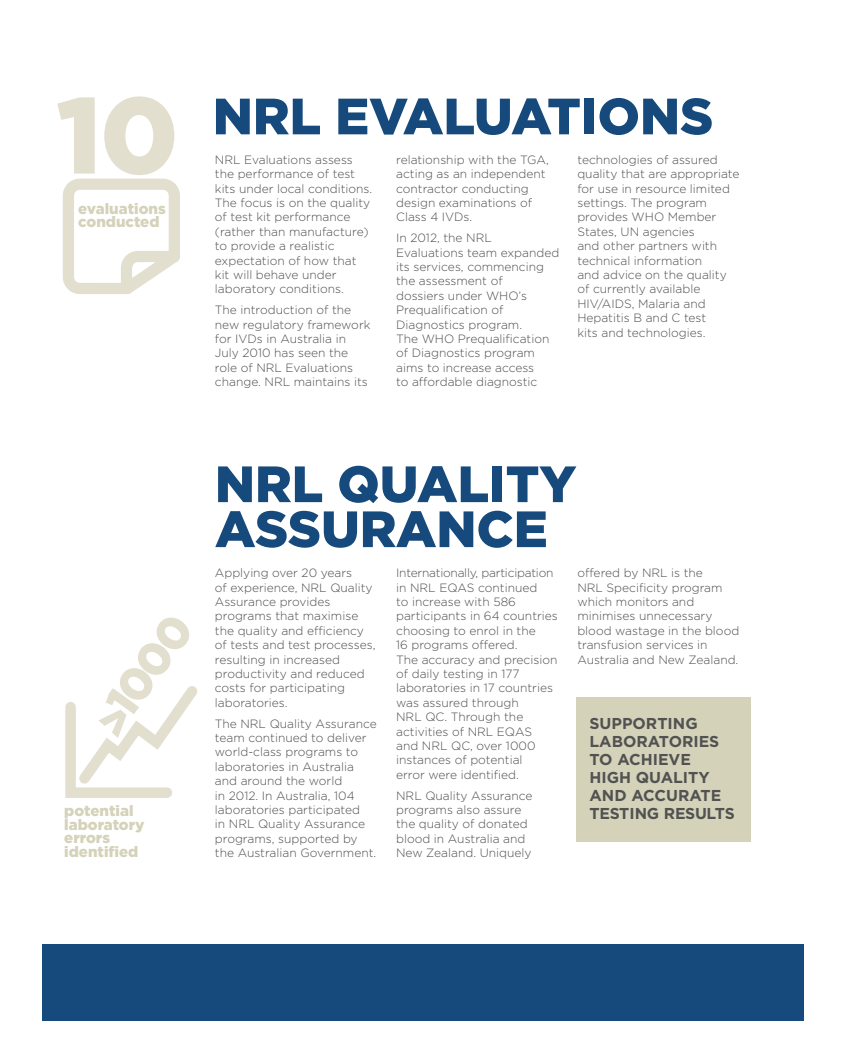
<style>
.page{position:relative;width:847px;height:1063px;background:#fff}
.page>*{position:absolute;margin:0;border:0;box-sizing:border-box;transform-origin:0 0}
.t1{font:900 108px "Gotham";color:#e2dfcf}
.t2{font:900 51px "Gotham";color:#174a7c}
.t3{font:900 45.9px "Gotham";color:#e2dfcf}
.t4{font:700 15.75px/18px "Gotham";color:#515251}
.t5{font:900 15px/13.8px "Gotham";color:#d5d2ba}
.t6{font:300 12px/14.4px "Gotham";color:#4d4d4f}
</style>
<div class="page">
<svg style="left:62px;top:178px;width:118px;height:116px"></svg>
<div style="left:576px;top:697px;width:174px;height:145px;background:#d5d2ba"></div>
<div style="left:43px;top:944px;width:761px;height:76px;background:#174a7c"></div>
<svg style="left:65px;top:686px;width:132px;height:112px"></svg>
<h1 class="t1" style="left:56px;top:61px;width:124px">10</h1>
<p class="t5" style="left:78px;top:202px;width:89px">evaluations conducted</p>
<h2 class="t2" style="left:213px;top:81px;width:502px">nrl evaluations</h2>
<p class="t6" style="left:215px;top:152px;width:159px">NRL Evaluations assess the performance of test kits under local conditions.<br>The focus is on the quality of test kit performance (rather than manufacture) to provide a realistic expectation of how that kit will behave under laboratory conditions.</p>
<p class="t6" style="left:215px;top:302px;width:157px">The introduction of the new regulatory framework for IVDs in Australia in<br>July 2010 has seen the role of NRL Evaluations change. NRL maintains its</p>
<p class="t6" style="left:577px;top:152px;width:164px">technologies of assured quality that are appropriate for use in resource limited settings. The program provides WHO Member<br>States, UN agencies<br>and other partners with technical information<br>and advice on the quality of currently available<br>HIV/AIDS, Malaria and<br>Hepatitis B and C test<br>kits and technologies.</p>
<p class="t6" style="left:396px;top:152px;width:154px">relationship with the TGA, acting as an independent contractor conducting design examinations of<br>Class 4 IVDs.</p>
<p class="t6" style="left:396px;top:230px;width:165px">In 2012, the NRL<br>Evaluations team expanded its services, commencing the assessment of<br>dossiers under WHO’s<br>Prequalification of<br>Diagnostics program.<br>The WHO Prequalification of Diagnostics program aims to increase access<br>to affordable diagnostic</p>
<h3 class="t3" style="left:91px;top:692px;width:114px;rotate:-54deg">1000</h3>
<p class="t5" style="left:64px;top:803px;width:82px">potential laboratory errors identified</p>
<h2 class="t2" style="left:215px;top:449px;width:36px">NRL</h2>
<h2 class="t2" style="left:337px;top:449px;width:75px">QUALIT</h2>
<h2 class="t2" style="left:539px;top:449px;width:38px">Y</h2>
<h2 class="t2" style="left:215px;top:494px;width:38px">ASSURANCE</h2>
<p class="t6" style="left:215px;top:565px;width:162px">Applying over 20 years<br>of experience, NRL Quality<br>Assurance provides programs that maximise the quality and efficiency of tests and test processes, resulting in increased productivity and reduced costs for participating laboratories.</p>
<p class="t6" style="left:215px;top:716px;width:163px">The NRL Quality Assurance team continued to deliver world-class programs to laboratories in Australia and around the world<br>in 2012. In Australia, 104 laboratories participated<br>in NRL Quality Assurance programs, supported by the Australian Government.</p>
<p class="t6" style="left:396px;top:565px;width:163px">Internationally, participation in NRL EQAS continued<br>to increase with 586 participants in 64 countries choosing to enrol in the<br>16 programs offered.<br>The accuracy and precision of daily testing in 177 laboratories in 17 countries was assured through<br>NRL QC. Through the activities of NRL EQAS<br>and NRL QC, over 1000 instances of potential<br>error were identified.</p>
<p class="t6" style="left:396px;top:788px;width:138px">NRL Quality Assurance programs also assure the quality of donated blood in Australia and<br>New Zealand. Uniquely</p>
<p class="t6" style="left:577px;top:565px;width:163px">offered by NRL is the<br>NRL Specificity program which monitors and minimises unnecessary blood wastage in the blood transfusion services in<br>Australia and New Zealand.</p>
<h3 class="t4" style="left:589px;top:715px;width:145px">SUPPORTING<br>LABORATORIES<br>TO ACHIEVE<br>HIGH QUALITY<br>AN D ACCURATE<br>TESTING RESULTS</h3>
</div>
